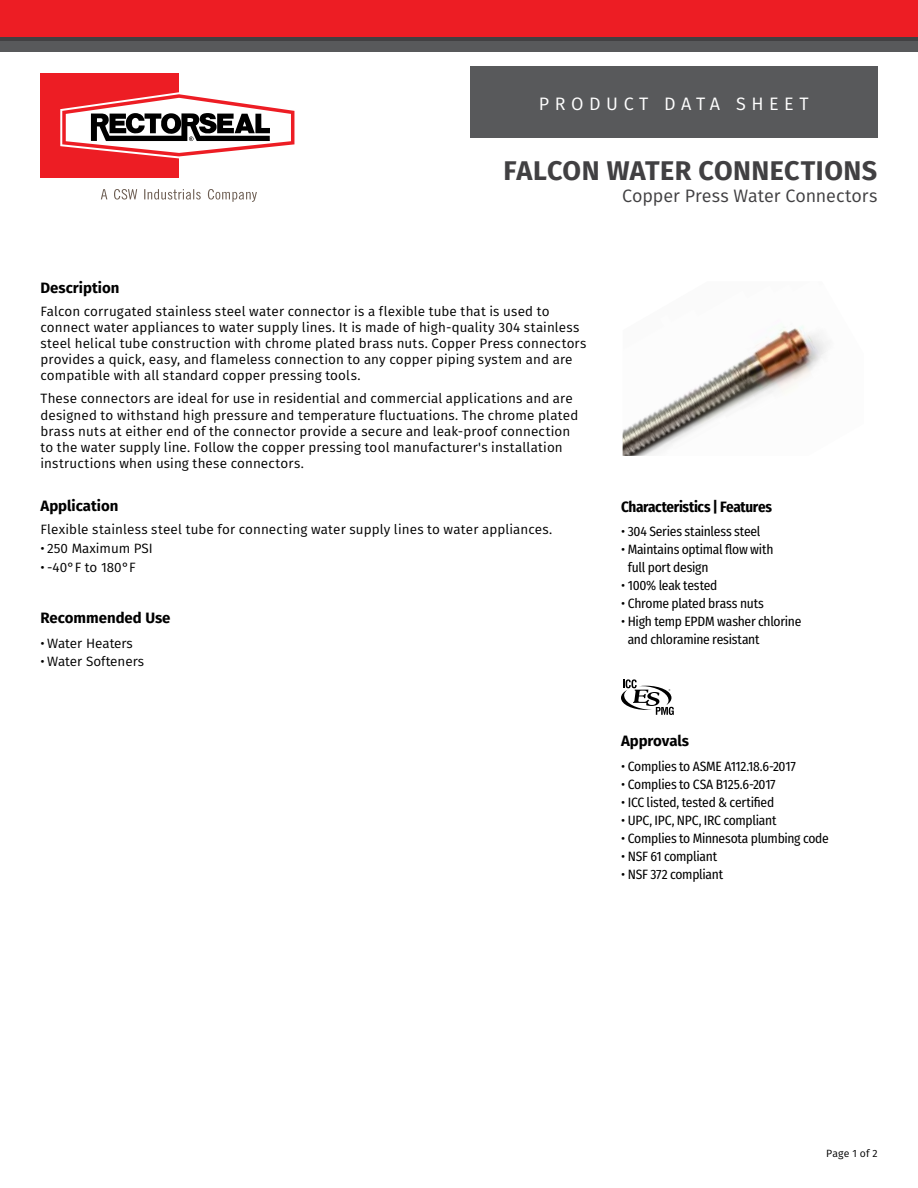
<style>
.page{position:relative;width:918px;height:1188px;background:#fff}
.page>*{position:absolute;margin:0;border:0;box-sizing:border-box;transform-origin:0 0}
.t1{font:700 27px "Fira Sans";letter-spacing:.02em;color:#414042}
.t2{font:18px "Fira Sans";letter-spacing:-.005em;color:#414042}
.t3{font:18px "Fira Sans";letter-spacing:.31em;color:#fff}
.t4{font:700 15px "Fira Sans";color:#000}
.t5{font:700 15px "Fira Sans Condensed";letter-spacing:-.025em;color:#000}
.t6{font:13.5px/16.2px "Fira Sans";letter-spacing:.01em;color:#000}
.t7{font:13.5px/18px "Fira Sans Condensed";letter-spacing:-.02em;color:#000}
.t8{font:10.5px "Fira Sans";letter-spacing:.02em;color:#000}
</style>
<div class="page">
<div style="left:470px;top:66px;width:408px;height:71px;background:#58595b"></div>
<div style="left:0;top:40px;width:918px;height:12px;background:#58595b"></div>
<div style="left:0;top:0;width:918px;height:40px;background:#ed1d24"></div>
<hr style="left:0;top:38px;width:918px;height:3px;background:#414042">
<div style="left:40px;top:73px;width:139px;height:105px;background:#ed1d24"></div>
<svg style="left:60px;top:92px;width:235px;height:66px"></svg>
<svg style="left:101px;top:189px;width:156px;height:13px"></svg>
<img style="left:623px;top:326px;width:206px;height:130px">
<svg style="left:621px;top:679px;width:53px;height:36px"></svg>
<h2 class="t3" style="left:539px;top:91px;width:271px">PRODUCT DATA SHEET</h2>
<h1 class="t1" style="left:504px;top:148px;width:375px">FALCON WATER CONNECTIONS</h1>
<h2 class="t2" style="left:622px;top:182px;width:257px">Copper Press Water Connectors</h2>
<p class="t4" style="left:40px;top:275px;width:80px">Description</p>
<p class="t6" style="left:40px;top:302px;width:547px">Falcon corrugated stainless steel water connector is a flexible tube that is used to connect water appliances to water supply lines. It is made of high-quality 304 stainless steel helical tube construction with chrome plated brass nuts. Copper Press connectors provides a quick, easy, and flameless connection to any copper piping system and are compatible with all standard copper pressing tools.</p>
<p class="t6" style="left:40px;top:390px;width:539px">These connectors are ideal for use in residential and commercial applications and are designed to withstand high pressure and temperature fluctuations. The chrome plated brass nuts at either end of the connector provide a secure and leak-proof connection to the water supply line. Follow the copper pressing tool manufacturer's installation instructions when using these connectors.</p>
<p class="t4" style="left:40px;top:493px;width:79px">Application</p>
<p class="t6" style="left:40px;top:521px;width:513px">Flexible stainless steel tube for connecting water supply lines to water appliances.</p>
<p class="t6" style="left:40px;top:540px;width:114px">• 250 Maximum PSI</p>
<p class="t6" style="left:40px;top:559px;width:97px">• -40°F to 180°F</p>
<p class="t4" style="left:40px;top:605px;width:132px">Recommended Use</p>
<p class="t6" style="left:40px;top:635px;width:94px">• Water Heaters</p>
<p class="t6" style="left:40px;top:653px;width:105px">• Water Softeners</p>
<p class="t5" style="left:621px;top:494px;width:152px">Characteristics | Features</p>
<p class="t7" style="left:621px;top:522px;width:141px">• 304 Series stainless steel</p>
<p class="t7" style="left:628px;top:540px;width:147px;text-indent:-7px">• Maintains optimal flow with full port design</p>
<p class="t7" style="left:621px;top:576px;width:98px">• 100% leak tested</p>
<p class="t7" style="left:621px;top:594px;width:145px">• Chrome plated brass nuts</p>
<p class="t7" style="left:628px;top:612px;width:175px;text-indent:-7px">• High temp EPDM washer chlorine and chloramine resistant</p>
<p class="t4" style="left:621px;top:728px;width:70px">Approvals</p>
<p class="t7" style="left:621px;top:757px;width:176px">• Complies to ASME A112.18.6-2017</p>
<p class="t7" style="left:621px;top:775px;width:156px">• Complies to CSA B125.6-2017</p>
<p class="t7" style="left:621px;top:793px;width:155px">• ICC listed, tested &amp; certified</p>
<p class="t7" style="left:621px;top:811px;width:157px">• UPC, IPC, NPC, IRC compliant</p>
<p class="t7" style="left:621px;top:829px;width:209px">• Complies to Minnesota plumbing code</p>
<p class="t7" style="left:621px;top:847px;width:98px">• NSF 61 compliant</p>
<p class="t7" style="left:621px;top:865px;width:104px">• NSF 372 compliant</p>
<p class="t8" style="left:826px;top:1146px;width:53px">Page 1 of 2</p>
</div>
